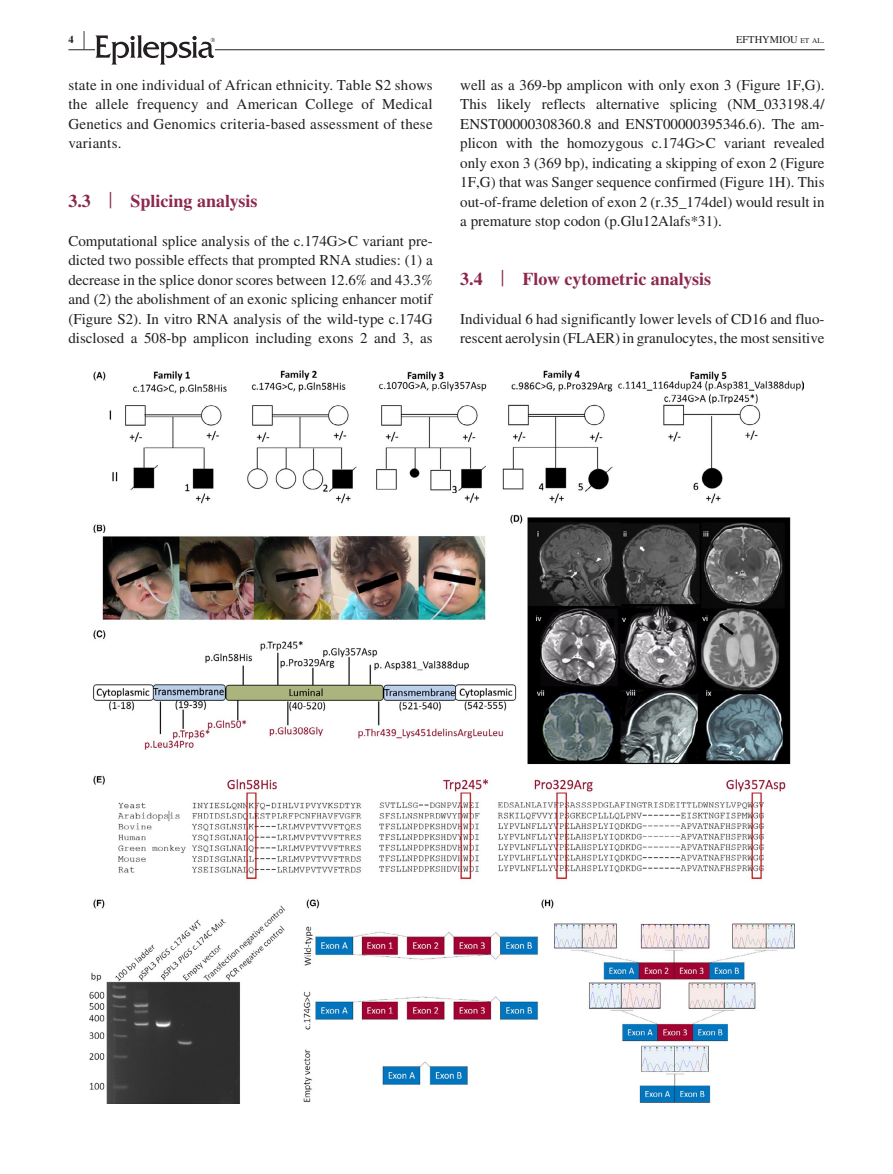
<style>
.page{position:relative;width:893px;height:1174px;background:#fff}
.page>*{position:absolute;margin:0;border:0;box-sizing:border-box;transform-origin:0 0}
.t1{font:700 25.95px "STIX";color:#231f20;scale:.36 1}
.t2{font:700 18px "STIX";color:#8c284e}
.t3{font:15px/19.5px "STIX";color:#231f20;text-align:justify}
.t4{font:10.5px "STIX";color:#231f20}
.t5{font:700 10.5px "STIX";color:#231f20}
.s1{font-size:7.35px}
.s2{font-weight:400;font-size:23.7px}
</style>
<div class="page">
<hr style="left:68px;top:49px;width:756px;height:1px;background:#231f20">
<svg style="left:95px;top:35px;width:120px;height:30px"></svg>
<img style="left:89px;top:371px;width:715px;height:733px">
<p class="t5" style="left:68px;top:33px;width:7px">4</p>
<h1 class="t1" style="left:83px;top:25px;width:7px">|</h1>
<p class="t4" style="left:736px;top:32px;width:90px">EFTHYMIOU <span class="s1">et al</span>.</p>
<p class="t3" style="left:68px;top:76px;width:366px">state in one individual of African ethnicity. Table S2 shows the allele frequency and American College of Medical Genetics and Genomics criteria-based assessment of these variants.</p>
<p class="t3" style="left:460px;top:76px;width:366px">well as a 369-bp amplicon with only exon 3 (Figure 1F,G).<br>This likely reflects alternative splicing (NM_033198.4/ ENST00000308360.8 and ENST00000395346.6). The am&shy;plicon with the homozygous c.174G&gt;C variant revealed only exon 3 (369 bp), indicating a skipping of exon 2 (Figure 1F,G) that was Sanger sequence confirmed (Figure 1H). This out-of-frame deletion of exon 2 (r.35_174del) would result in a premature stop codon (p.Glu12Alafs*31).</p>
<p class="t2" style="left:68px;top:190px;width:191px">3.3 <span class="s2">|</span> Splicing analysis</p>
<p class="t3" style="left:68px;top:232px;width:366px">Computational splice analysis of the c.174G&gt;C variant pre&shy;dicted two possible effects that prompted RNA studies: (1) a decrease in the splice donor scores between 12.6% and 43.3% and (2) the abolishment of an exonic splicing enhancer motif (Figure S2). In vitro RNA analysis of the wild-type c.174G disclosed a 508-bp amplicon including exons 2 and 3, as</p>
<p class="t2" style="left:460px;top:268px;width:252px">3.4 <span class="s2">|</span> Flow cytometric analysis</p>
<p class="t3" style="left:460px;top:310px;width:366px">Individual 6 had significantly lower levels of CD16 and fluo&shy;rescent aerolysin (FLAER) in granulocytes, the most sensitive</p>
</div>
